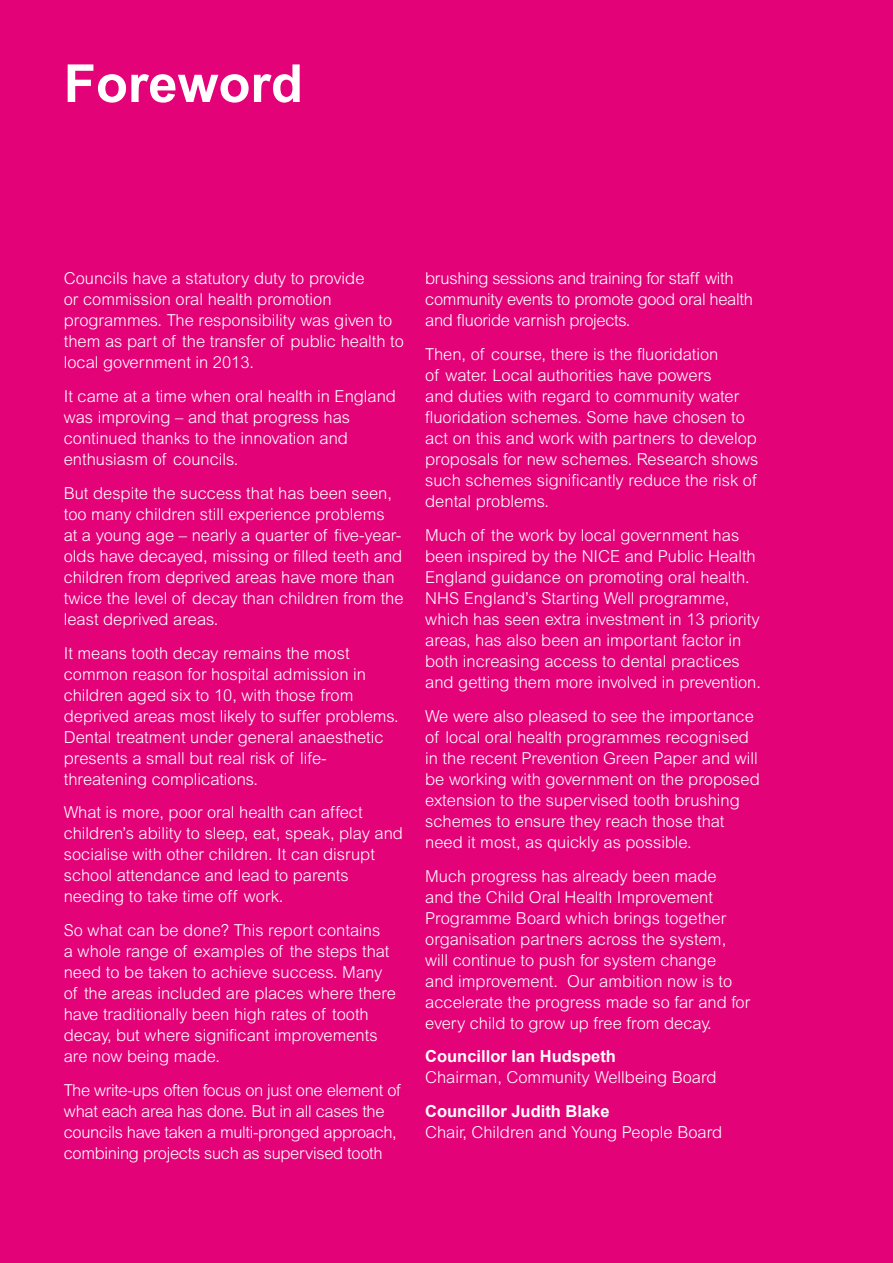
<style>
.page{position:relative;width:893px;height:1263px;background:#e40278}
.page>*{position:absolute;margin:0;border:0;box-sizing:border-box;transform-origin:0 0}
.t1{font:700 52.5px "Arial";color:#fff}
.t2{font:300 16.5px/21px "Arial MT Std";color:#fff}
.t3{font:300 16.5px/21px "Arial MT Std";letter-spacing:-.02em;color:#fff}
.t4{font:700 16.5px "Arial";color:#fff}
</style>
<div class="page">
<h1 class="t1" style="left:64px;top:49px;width:241px">Foreword</h1>
<p class="t2" style="left:64px;top:268px;width:342px">Councils have a statutory duty to provide<br>or commission oral health promotion programmes. The responsibility was given to them as part of the transfer of public health to local government in 2013.</p>
<p class="t2" style="left:64px;top:386px;width:334px">It came at a time when oral health in England was improving – and that progress has continued thanks to the innovation and enthusiasm of councils.</p>
<p class="t2" style="left:64px;top:482px;width:341px">But despite the success that has been seen, too many children still experience problems<br>at a young age – nearly a quarter of five-year&shy;olds have decayed, missing or filled teeth and children from deprived areas have more than twice the level of decay than children from the least deprived areas.</p>
<p class="t2" style="left:64px;top:642px;width:337px">It means tooth decay remains the most common reason for hospital admission in children aged six to 10, with those from deprived areas most likely to suffer problems.<br>Dental treatment under general anaesthetic presents a small but real risk of life&shy;threatening complications.</p>
<p class="t2" style="left:64px;top:802px;width:341px">What is more, poor oral health can affect children’s ability to sleep, eat, speak, play and socialise with other children. It can disrupt school attendance and lead to parents needing to take time off work.</p>
<p class="t2" style="left:64px;top:920px;width:334px">So what can be done? This report contains<br>a whole range of examples of the steps that need to be taken to achieve success. Many of the areas included are places where there have traditionally been high rates of tooth decay, but where significant improvements are now being made.</p>
<p class="t3" style="left:64px;top:1079px;width:338px">The write-ups often focus on just one element of what each area has done. But in all cases the councils have taken a multi-pronged approach, combining projects such as supervised tooth</p>
<p class="t3" style="left:425px;top:268px;width:329px">brushing sessions and training for staff with community events to promote good oral health and fluoride varnish projects.</p>
<p class="t2" style="left:425px;top:344px;width:335px">Then, of course, there is the fluoridation<br>of water. Local authorities have powers<br>and duties with regard to community water fluoridation schemes. Some have chosen to act on this and work with partners to develop proposals for new schemes. Research shows such schemes significantly reduce the risk of dental problems.</p>
<p class="t2" style="left:425px;top:525px;width:337px">Much of the work by local government has been inspired by the NICE and Public Health England guidance on promoting oral health.<br>NHS England’s Starting Well programme, which has seen extra investment in 13 priority areas, has also been an important factor in both increasing access to dental practices and getting them more involved in prevention.</p>
<p class="t2" style="left:425px;top:705px;width:336px">We were also pleased to see the importance of local oral health programmes recognised in the recent Prevention Green Paper and will be working with government on the proposed extension to the supervised tooth brushing schemes to ensure they reach those that need it most, as quickly as possible.</p>
<p class="t2" style="left:425px;top:865px;width:327px">Much progress has already been made<br>and the Child Oral Health Improvement Programme Board which brings together organisation partners across the system, will continue to push for system change<br>and improvement. Our ambition now is to accelerate the progress made so far and for every child to grow up free from decay.</p>
<p class="t4" style="left:425px;top:1046px;width:192px">Councillor Ian Hudspeth</p>
<p class="t2" style="left:425px;top:1067px;width:293px">Chairman, Community Wellbeing Board</p>
<p class="t4" style="left:425px;top:1100px;width:186px">Councillor Judith Blake</p>
<p class="t2" style="left:425px;top:1122px;width:299px">Chair, Children and Young People Board</p>
</div>
